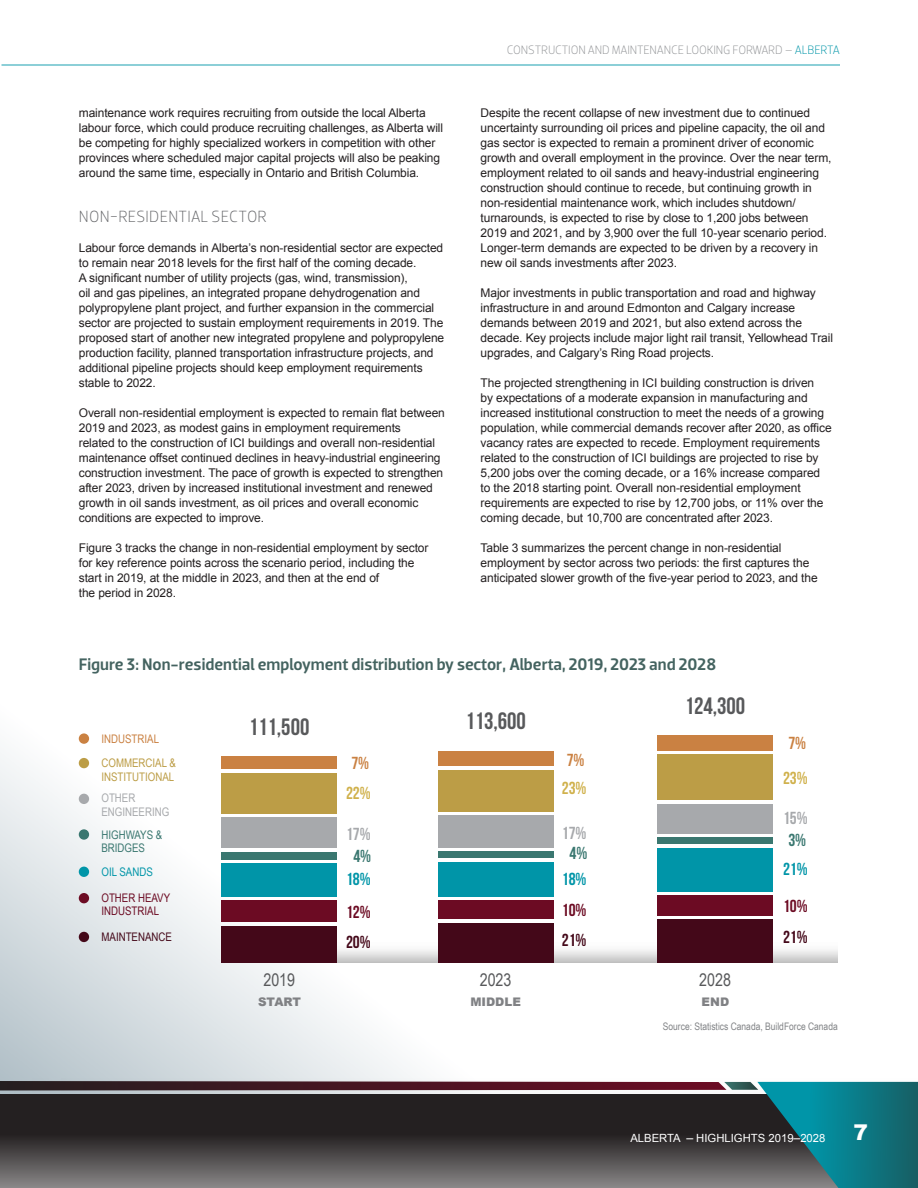
<style>
.page{position:relative;width:918px;height:1188px;background:#fff}
.page>*{position:absolute;margin:0;border:0;box-sizing:border-box;transform-origin:0 0}
.t1{font:23.7px "Bebas Neue";color:#58595b}
.t2{font:900 21.75px "Arial";color:#fff}
.t3{font:17.4px "Arial Narrow";color:#58595b}
.t4{font:17.4px "Bebas Neue";color:#440819}
.t5{font:17.4px "Bebas Neue";color:#6c0b23}
.t6{font:17.4px "Bebas Neue";color:#d0b14c}
.t7{font:17.4px "Bebas Neue";color:#a7a9ac}
.t8{font:17.4px "Bebas Neue";color:#0095a8}
.t9{font:17.4px "Bebas Neue";color:#ca8142}
.t10{font:17.4px "Bebas Neue";color:#3a7770}
.t11{font:500 16.95px "Dobra";color:#446360}
.t12{font:300 16.5px "Dobra";letter-spacing:.015em;color:#67686b}
.t13{font:300 12.3px "Dobra";letter-spacing:-.01em;color:#919396}
.t14{font:12px/15px "Arial";letter-spacing:-.01em;color:#231f20}
.t15{font:11.85px/13.4px "Arial Narrow";color:#bc9d46}
.t16{font:11.85px/13.4px "Arial Narrow";color:#6c0b23}
.t17{font:11.85px/13.4px "Arial Narrow";color:#3a7770}
.t18{font:11.85px/13.4px "Arial Narrow";color:#a7a9ac}
.t19{font:900 11.85px "Arial";color:#808184}
.t20{font:11.85px "Arial Narrow";color:#440819}
.t21{font:11.85px "Arial Narrow";color:#ca8142}
.t22{font:11.85px "Arial Narrow";color:#0095a8}
.t23{font:11.25px "Arial";color:#fff}
.t24{font:10.35px "Arial Narrow";color:#808285}
.s1{color:#0095a8}
.s2{font-size:12.3px}
</style>
<div class="page">
<svg style="left:0;top:734px;width:773px;height:321px"></svg>
<svg style="left:0;top:1081px;width:918px;height:107px;background:#414a4d"></svg>
<hr style="left:2px;top:64px;width:838px;height:2px;background:#0095a8">
<img style="left:337px;top:937px;width:501px;height:26px">
<div style="left:222px;top:926px;width:115px;height:37px;background:#440819"></div>
<div style="left:222px;top:900px;width:115px;height:22px;background:#6c0b23"></div>
<div style="left:222px;top:773px;width:115px;height:40px;background:#bc9d46"></div>
<div style="left:222px;top:817px;width:115px;height:31px;background:#a7a9ac"></div>
<div style="left:222px;top:852px;width:115px;height:7px;background:#3a7770"></div>
<div style="left:222px;top:863px;width:115px;height:34px;background:#0095a8"></div>
<div style="left:222px;top:756px;width:115px;height:13px;background:#ca8142"></div>
<div style="left:438px;top:923px;width:115px;height:40px;background:#440819"></div>
<div style="left:438px;top:900px;width:115px;height:19px;background:#6c0b23"></div>
<div style="left:438px;top:770px;width:115px;height:42px;background:#bc9d46"></div>
<div style="left:438px;top:816px;width:115px;height:32px;background:#a7a9ac"></div>
<div style="left:438px;top:852px;width:115px;height:6px;background:#3a7770"></div>
<div style="left:438px;top:862px;width:115px;height:35px;background:#0095a8"></div>
<div style="left:438px;top:752px;width:115px;height:14px;background:#ca8142"></div>
<div style="left:657px;top:919px;width:115px;height:44px;background:#440819"></div>
<div style="left:657px;top:895px;width:115px;height:21px;background:#6c0b23"></div>
<div style="left:657px;top:754px;width:115px;height:46px;background:#bc9d46"></div>
<div style="left:657px;top:804px;width:115px;height:30px;background:#a7a9ac"></div>
<div style="left:657px;top:838px;width:115px;height:6px;background:#3a7770"></div>
<div style="left:657px;top:848px;width:115px;height:43px;background:#0095a8"></div>
<div style="left:657px;top:735px;width:115px;height:16px;background:#ca8142"></div>
<div style="left:79px;top:932px;width:10px;height:10px;background:#440819;border-radius:50%"></div>
<div style="left:79px;top:893px;width:10px;height:10px;background:#6c0b23;border-radius:50%"></div>
<div style="left:79px;top:867px;width:10px;height:10px;background:#0095a8;border-radius:50%"></div>
<div style="left:79px;top:829px;width:10px;height:11px;background:#3a7770;border-radius:50%"></div>
<div style="left:79px;top:794px;width:10px;height:10px;background:#a7a9ac;border-radius:50%"></div>
<div style="left:79px;top:758px;width:10px;height:10px;background:#bc9d46;border-radius:50%"></div>
<div style="left:79px;top:733px;width:10px;height:11px;background:#ca8142;border-radius:50%"></div>
<p class="t14" style="left:79px;top:105px;width:366px">maintenance work requires recruiting from outside the local Alberta labour force, which could produce recruiting challenges, as Alberta will be competing for highly specialized workers in competition with other provinces where scheduled major capital projects will also be peaking around the same time, especially in Ontario and British Columbia.</p>
<h3 class="t12" style="left:79px;top:206px;width:190px">NON-RESIDENTIAL SECTOR</h3>
<p class="t14" style="left:79px;top:240px;width:367px">Labour force demands in Alberta’s non-residential sector are expected to remain near 2018 levels for the first half of the coming decade.<br>A significant number of utility projects (gas, wind, transmission),<br>oil and gas pipelines, an integrated propane dehydrogenation and polypropylene plant project, and further expansion in the commercial sector are projected to sustain employment requirements in 2019. The proposed start of another new integrated propylene and polypropylene production facility, planned transportation infrastructure projects, and additional pipeline projects should keep employment requirements stable to 2022.</p>
<p class="t14" style="left:79px;top:405px;width:368px">Overall non-residential employment is expected to remain flat between 2019 and 2023, as modest gains in employment requirements<br>related to the construction of ICI buildings and overall non-residential maintenance offset continued declines in heavy-industrial engineering construction investment. The pace of growth is expected to strengthen after 2023, driven by increased institutional investment and renewed growth in oil sands investment, as oil prices and overall economic conditions are expected to improve.</p>
<p class="t14" style="left:79px;top:540px;width:351px">Figure 3 tracks the change in non-residential employment by sector for key reference points across the scenario period, including the start in 2019, at the middle in 2023, and then at the end of<br>the period in 2028.</p>
<p class="t13" style="left:507px;top:42px;width:335px">CONSTRUCTION AND MAINTENANCE LOOKING FORWARD – <span class="s1">ALBERTA</span></p>
<p class="t14" style="left:481px;top:105px;width:353px">Despite the recent collapse of new investment due to continued uncertainty surrounding oil prices and pipeline capacity, the oil and gas sector is expected to remain a prominent driver of economic growth and overall employment in the province. Over the near term, employment related to oil sands and heavy-industrial engineering construction should continue to recede, but continuing growth in non-residential maintenance work, which includes shutdown/ turnarounds, is expected to rise by close to 1,200 jobs between 2019 and 2021, and by 3,900 over the full 10-year scenario period.<br>Longer-term demands are expected to be driven by a recovery in new oil sands investments after 2023.</p>
<p class="t14" style="left:481px;top:285px;width:354px">Major investments in public transportation and road and highway infrastructure in and around Edmonton and Calgary increase demands between 2019 and 2021, but also extend across the decade. Key projects include major light rail transit, Yellowhead Trail upgrades, and Calgary’s Ring Road projects.</p>
<p class="t14" style="left:481px;top:375px;width:353px">The projected strengthening in ICI building construction is driven<br>by expectations of a moderate expansion in manufacturing and increased institutional construction to meet the needs of a growing population, while commercial demands recover after 2020, as office vacancy rates are expected to recede. Employment requirements related to the construction of ICI buildings are projected to rise by 5,200 jobs over the coming decade, or a 16% increase compared to the 2018 starting point. Overall non-residential employment requirements are expected to rise by 12,700 jobs, or 11% over the coming decade, but 10,700 are concentrated after 2023.</p>
<p class="t14" style="left:481px;top:540px;width:339px">Table 3 summarizes the percent change in non-residential employment by sector across two periods: the first captures the anticipated slower growth of the five-year period to 2023, and the</p>
<h3 class="t11" style="left:79px;top:654px;width:639px">Figure 3: Non-residential employment distribution by sector, Alberta, 2019, 2023 and 2028</h3>
<p class="t21" style="left:101px;top:730px;width:59px">INDUSTRIAL</p>
<p class="t15" style="left:101px;top:756px;width:76px">COMMERCIAL &amp;<br>INSTITUTIONAL</p>
<p class="t18" style="left:101px;top:791px;width:69px">OTHER<br>ENGINEERING</p>
<p class="t17" style="left:101px;top:827px;width:62px">HIGHWAYS &amp;<br>BRIDGES</p>
<p class="t22" style="left:101px;top:863px;width:53px">OIL SANDS</p>
<p class="t16" style="left:101px;top:891px;width:70px">OTHER HEAVY<br>INDUSTRIAL</p>
<p class="t20" style="left:101px;top:928px;width:72px">MAINTENANCE</p>
<h1 class="t1" style="left:249px;top:714px;width:62px">111,500</h1>
<h3 class="t9" style="left:351px;top:754px;width:19px">7%</h3>
<h3 class="t6" style="left:346px;top:783px;width:26px">22%</h3>
<h3 class="t7" style="left:346px;top:824px;width:26px">17%</h3>
<h3 class="t8" style="left:346px;top:869px;width:26px">18%</h3>
<h3 class="t10" style="left:353px;top:846px;width:19px">4%</h3>
<h3 class="t5" style="left:346px;top:902px;width:26px">12%</h3>
<h3 class="t4" style="left:346px;top:932px;width:26px">20%</h3>
<h1 class="t1" style="left:465px;top:708px;width:62px">113,600</h1>
<h3 class="t9" style="left:567px;top:750px;width:19px">7%</h3>
<h3 class="t6" style="left:562px;top:779px;width:26px">23%</h3>
<h3 class="t7" style="left:562px;top:823px;width:26px">17%</h3>
<h3 class="t10" style="left:570px;top:844px;width:19px">4%</h3>
<h3 class="t8" style="left:562px;top:870px;width:26px">18%</h3>
<h3 class="t5" style="left:562px;top:900px;width:26px">10%</h3>
<h3 class="t4" style="left:562px;top:931px;width:26px">21%</h3>
<h1 class="t1" style="left:685px;top:692px;width:62px">124,300</h1>
<h3 class="t3" style="left:263px;top:967px;width:33px">2019</h3>
<h3 class="t3" style="left:480px;top:967px;width:33px">2023</h3>
<h3 class="t3" style="left:699px;top:967px;width:33px">2028</h3>
<h3 class="t9" style="left:788px;top:734px;width:19px">7%</h3>
<h3 class="t6" style="left:783px;top:769px;width:26px">23%</h3>
<h3 class="t7" style="left:783px;top:809px;width:26px">15%</h3>
<h3 class="t10" style="left:788px;top:830px;width:19px">3%</h3>
<h3 class="t8" style="left:783px;top:859px;width:26px">21%</h3>
<h3 class="t5" style="left:783px;top:896px;width:26px">10%</h3>
<h3 class="t4" style="left:783px;top:928px;width:26px">21%</h3>
<p class="t19" style="left:258px;top:993px;width:45px">START</p>
<p class="t19" style="left:470px;top:993px;width:52px">MIDDLE</p>
<p class="t19" style="left:702px;top:993px;width:29px">END</p>
<p class="t24" style="left:663px;top:1019px;width:176px">Source: Statistics Canada, BuildForce Canada</p>
<p class="t23" style="left:630px;top:1130px;width:197px">ALBERTA <span class="s2">–</span> HIGHLIGHTS 2019<span class="s2">–</span>2028</p>
<h2 class="t2" style="left:853px;top:1116px;width:16px">7</h2>
</div>
